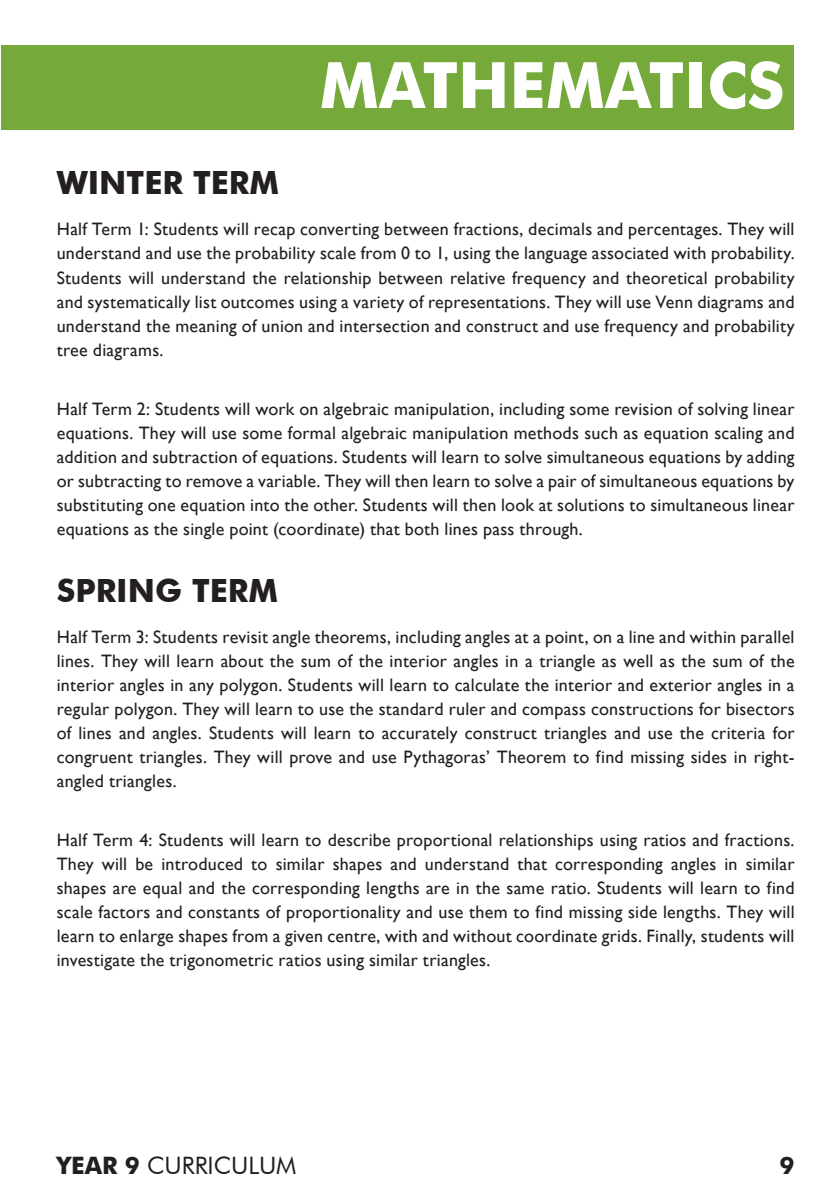
<style>
.page{position:relative;width:840px;height:1191px;background:#fff}
.page>*{position:absolute;margin:0;border:0;box-sizing:border-box;transform-origin:0 0}
.Subject_Title{font:700 64px "Futura BT";color:#fff}
.Subject_Subtitle{font:700 32px "Futura BT";color:#231f20}
.t1{font:24px "Futura BT";color:#231f20}
.t2{font:700 24px "Futura BT";color:#231f20}
.Body_Text{font:18px/24px "Gill Sans";letter-spacing:.015em;color:#231f20;text-align:justify}
.s1{font-weight:700}
</style>
<div class="page">
<div style="left:1px;top:45px;width:792px;height:84px;background:#75aa3a"></div>
<p class="Subject_Title" style="left:319px;top:46px;width:466px">MATHEMATICS</p>
<p class="Subject_Subtitle" style="left:57px;top:164px;width:224px">WINTER TERM</p>
<p class="Body_Text" style="left:57px;top:218px;width:739px">Half Term 1: Students will recap converting between fractions, decimals and percentages. They will understand and use the probability scale from 0 to 1, using the language associated with probability.<br>Students will understand the relationship between relative frequency and theoretical probability and systematically list outcomes using a variety of representations. They will use Venn diagrams and understand the meaning of union and intersection and construct and use frequency and probability tree diagrams.</p>
<p class="Body_Text" style="left:57px;top:397px;width:739px">Half Term 2: Students will work on algebraic manipulation, including some revision of solving linear equations. They will use some formal algebraic manipulation methods such as equation scaling and addition and subtraction of equations. Students will learn to solve simultaneous equations by adding or subtracting to remove a variable. They will then learn to solve a pair of simultaneous equations by substituting one equation into the other. Students will then look at solutions to simultaneous linear equations as the single point (coordinate) that both lines pass through.</p>
<p class="Subject_Subtitle" style="left:57px;top:571px;width:223px">SPRING TERM</p>
<p class="Body_Text" style="left:57px;top:625px;width:739px">Half Term 3: Students revisit angle theorems, including angles at a point, on a line and within parallel lines. They will learn about the sum of the interior angles in a triangle as well as the sum of the interior angles in any polygon. Students will learn to calculate the interior and exterior angles in a regular polygon. They will learn to use the standard ruler and compass constructions for bisectors of lines and angles. Students will learn to accurately construct triangles and use the criteria for congruent triangles. They will prove and use Pythagoras’ Theorem to find missing sides in right&shy;angled triangles.</p>
<p class="Body_Text" style="left:57px;top:828px;width:739px">Half Term 4: Students will learn to describe proportional relationships using ratios and fractions.<br>They will be introduced to similar shapes and understand that corresponding angles in similar shapes are equal and the corresponding lengths are in the same ratio. Students will learn to find scale factors and constants of proportionality and use them to find missing side lengths. They will learn to enlarge shapes from a given centre, with and without coordinate grids. Finally, students will investigate the trigonometric ratios using similar triangles.</p>
<h3 class="t1" style="left:57px;top:1150px;width:241px"><span class="s1">YEAR 9</span> CURRICULUM</h3>
<h3 class="t2" style="left:779px;top:1150px;width:16px">9</h3>
</div>
